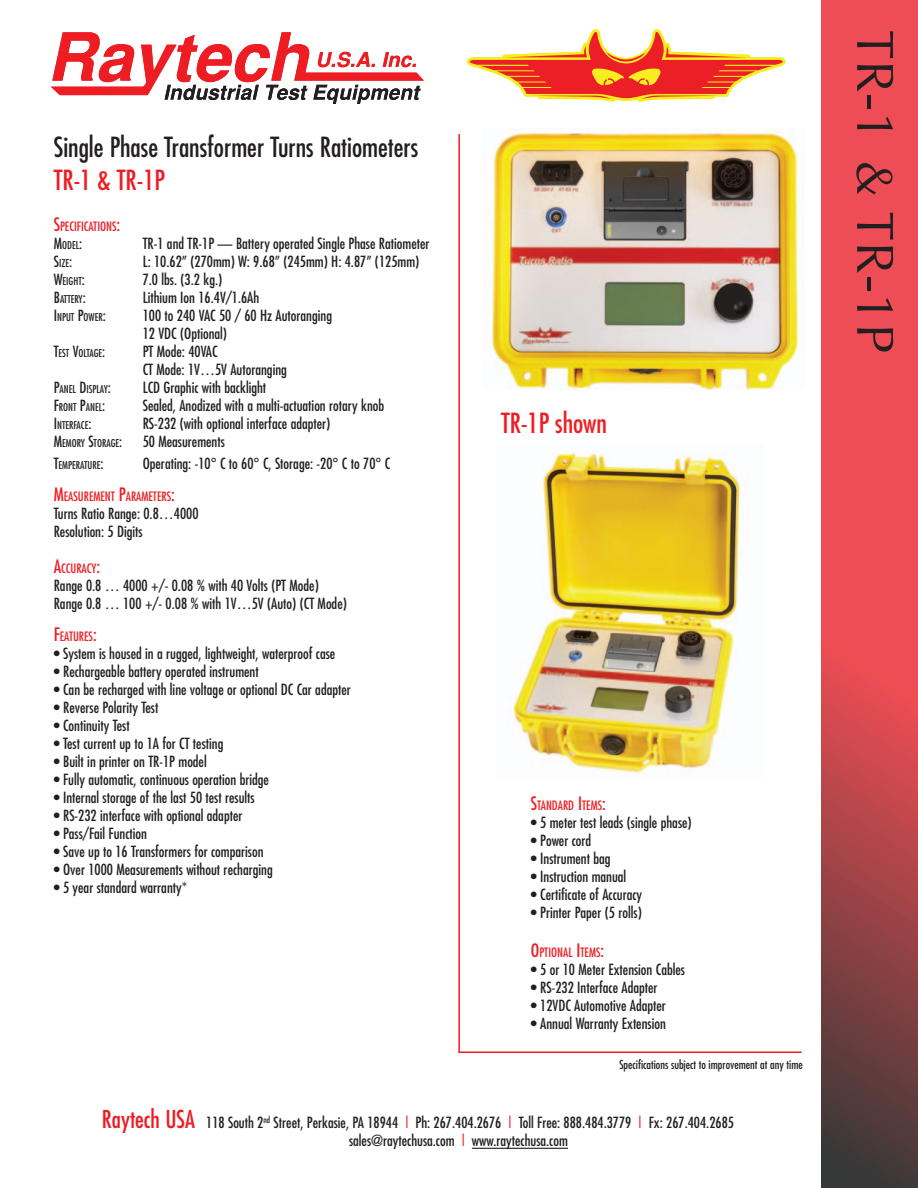
<style>
.page{position:relative;width:918px;height:1188px;background:#fff}
.page>*{position:absolute;margin:0;border:0;box-sizing:border-box;transform-origin:0 0}
.t1{font:52.5px "Optima";color:#231f20}
.t2{font:condensed 27px "Futura";color:#231f20}
.t3{font:condensed 27px "Futura";color:#ee1d23}
.t4{font:condensed 15px/18px "Futura";color:#231f20}
.t5{font:condensed 12.6px "Futura";color:#ee1d23}
.t6{font:condensed 12px "Futura";color:#231f20}
.t7{font:condensed 10.5px "Futura";color:#231f20}
.s1{font-size:18px}
.s2{font-size:15px}
.s3{font-size:24px;color:#ee1d23}
.s4{color:#ee1d23}
</style>
<div class="page">
<hr style="left:472px;top:1148px;width:96px;height:1px;background:#231f20">
<hr style="left:458px;top:134px;width:2px;height:918px;background:#ee1d23">
<hr style="left:458px;top:1052px;width:344px;height:1px;background:#ee1d23">
<svg style="left:51px;top:32px;width:373px;height:72px"></svg>
<svg style="left:467px;top:29px;width:319px;height:73px"></svg>
<svg style="left:821px;top:0;width:97px;height:1188px;background:#c6484e"></svg>
<img style="left:492px;top:133px;width:307px;height:257px">
<img style="left:512px;top:452px;width:228px;height:321px">
<h2 class="t2" style="left:54px;top:130px;width:366px">Single Phase Transformer Turns Ratiometers</h2>
<h2 class="t3" style="left:54px;top:163px;width:113px">TR-1 &amp; TR-1P</h2>
<p class="t5" style="left:54px;top:219px;width:68px"><span class="s1">S</span>PECIFICATIONS<span class="s1">:</span></p>
<p class="t7" style="left:54px;top:239px;width:30px"><span class="s2">M</span>ODEL<span class="s2">:</span></p>
<p class="t4" style="left:143px;top:234px;width:288px">TR-1 and TR-1P — Battery operated Single Phase Ratiometer</p>
<p class="t7" style="left:54px;top:257px;width:20px"><span class="s2">S</span>IZE<span class="s2">:</span></p>
<p class="t4" style="left:143px;top:252px;width:278px">L: 10.62” (270mm) W: 9.68” (245mm) H: 4.87” (125mm)</p>
<p class="t7" style="left:54px;top:275px;width:33px"><span class="s2">W</span>EIGHT<span class="s2">:</span></p>
<p class="t4" style="left:143px;top:270px;width:81px">7.0 lbs. (3.2 kg.)</p>
<p class="t7" style="left:54px;top:293px;width:34px"><span class="s2">B</span>ATTERY<span class="s2">:</span></p>
<p class="t4" style="left:143px;top:288px;width:118px">Lithium Ion 16.4V/1.6Ah</p>
<p class="t7" style="left:54px;top:311px;width:54px"><span class="s2">I</span> NPUT <span class="s2">P</span>OWER<span class="s2">:</span></p>
<p class="t4" style="left:143px;top:306px;width:191px">100 to 240 Vac 50 / 60 Hz Autoranging<br>12 VDC (Optional)</p>
<p class="t7" style="left:54px;top:347px;width:53px"><span class="s2">T</span>EST <span class="s2">V</span>OLTAGE<span class="s2">:</span></p>
<p class="t4" style="left:143px;top:342px;width:146px">PT Mode: 40VAC<br>CT Mode: 1V…5V Autoranging</p>
<p class="t7" style="left:54px;top:383px;width:59px"><span class="s2">P</span>ANEL <span class="s2">D</span>ISPLAY<span class="s2">:</span></p>
<p class="t4" style="left:143px;top:378px;width:125px">LCD Graphic with backlight</p>
<p class="t7" style="left:54px;top:401px;width:53px"><span class="s2">F</span>RONT <span class="s2">P</span>ANEL<span class="s2">:</span></p>
<p class="t4" style="left:143px;top:396px;width:243px">Sealed, Anodized with a multi-actuation rotary knob</p>
<p class="t7" style="left:54px;top:419px;width:39px"><span class="s2">I</span> NTERFACE<span class="s2">:</span></p>
<p class="t4" style="left:143px;top:414px;width:189px">RS-232 (with optional interface adapter)</p>
<p class="t7" style="left:54px;top:437px;width:70px"><span class="s2">M</span>EMORY <span class="s2">S</span>TORAGE<span class="s2">:</span></p>
<p class="t4" style="left:143px;top:432px;width:84px">50 Measurements</p>
<p class="t7" style="left:54px;top:458px;width:51px"><span class="s2">T</span>EMPERATURE<span class="s2">:</span></p>
<p class="t4" style="left:143px;top:454px;width:248px">Operating: -10° C to 60° C, Storage: -20° C to 70° C</p>
<p class="t5" style="left:54px;top:488px;width:123px"><span class="s1">M</span>EASUREMENT <span class="s1">P</span>ARAMETERS<span class="s1">:</span></p>
<p class="t4" style="left:54px;top:504px;width:146px">Turns Ratio Range: 0.8…4000<br>Resolution: 5 Digits</p>
<p class="t5" style="left:54px;top:560px;width:48px"><span class="s1">A</span>CCURACY<span class="s1">:</span></p>
<p class="t4" style="left:54px;top:576px;width:295px">Range 0.8 … 4000 +/- 0.08 % with 40 Volts (PT Mode)<br>Range 0.8 … 100 +/- 0.08 % with 1V…5V (Auto) (CT Mode)</p>
<p class="t5" style="left:54px;top:628px;width:44px"><span class="s1">F</span>EATURES<span class="s1">:</span></p>
<p class="t4" style="left:54px;top:644px;width:283px">• System is housed in a rugged, lightweight, waterproof case</p>
<p class="t4" style="left:54px;top:662px;width:207px">• Rechargeable battery operated instrument</p>
<p class="t4" style="left:54px;top:680px;width:299px">• Can be recharged with line voltage or optional DC Car adapter</p>
<p class="t4" style="left:54px;top:698px;width:106px">• Reverse Polarity Test</p>
<p class="t4" style="left:54px;top:716px;width:78px">• Continuity Test</p>
<p class="t4" style="left:54px;top:734px;width:171px">• Test current up to 1A for CT testing</p>
<p class="t4" style="left:54px;top:752px;width:155px">• Built in printer on TR-1P model</p>
<p class="t4" style="left:54px;top:770px;width:217px">• Fully automatic, continuous operation bridge</p>
<p class="t4" style="left:54px;top:788px;width:202px">• Internal storage of the last 50 test results</p>
<p class="t4" style="left:54px;top:806px;width:190px">• RS-232 interface with optional adapter</p>
<p class="t4" style="left:54px;top:824px;width:95px">• Pass/Fail Function</p>
<p class="t4" style="left:54px;top:842px;width:211px">• Save up to 16 Transformers for comparison</p>
<p class="t4" style="left:54px;top:860px;width:221px">• Over 1000 Measurements without recharging</p>
<p class="t4" style="left:54px;top:878px;width:135px">• 5 year standard warranty*</p>
<h2 class="t3" style="left:501px;top:406px;width:107px">TR-1P shown</h2>
<p class="t5" style="left:531px;top:797px;width:77px"><span class="s1">S</span>TANDARD <span class="s1">I</span>TEMS<span class="s1">:</span></p>
<p class="t4" style="left:531px;top:813px;width:162px">• 5 meter test leads (single phase)</p>
<p class="t4" style="left:531px;top:831px;width:62px">• Power cord</p>
<p class="t4" style="left:531px;top:849px;width:81px">• Instrument bag</p>
<p class="t4" style="left:531px;top:867px;width:97px">• Instruction manual</p>
<p class="t4" style="left:531px;top:885px;width:113px">• Certificate of Accuracy</p>
<p class="t4" style="left:531px;top:903px;width:112px">• Printer Paper (5 rolls)</p>
<p class="t5" style="left:531px;top:945px;width:75px"><span class="s1">O</span>PTIONAL <span class="s1">I</span>TEMS<span class="s1">:</span></p>
<p class="t4" style="left:531px;top:961px;width:156px">• 5 or 10 Meter Extension Cables</p>
<p class="t4" style="left:531px;top:979px;width:128px">• RS-232 Interface Adapter</p>
<p class="t4" style="left:531px;top:997px;width:137px">• 12VDC Automotive Adapter</p>
<p class="t4" style="left:531px;top:1015px;width:136px">• Annual Warranty Extension</p>
<p class="t6" style="left:619px;top:1057px;width:185px">Specifications subject to improvement at any time</p>
<p class="t4" style="left:349px;top:1113px;width:386px;text-indent:-247px"><span class="s3">Raytech USA</span> 118 South 2<sup>nd</sup> Street, Perkasie, PA 18944 <span class="s4">|</span> Ph: 267.404.2676 <span class="s4">|</span> Toll Free: 888.484.3779 <span class="s4">|</span> Fx: 267.404.2685 sales@raytechusa.com <span class="s4">|</span> www.raytechusa.com</p>
<h1 class="t1" style="left:905px;top:30px;width:324px;rotate:90deg">TR-1 &amp; TR-1P</h1>
</div>
